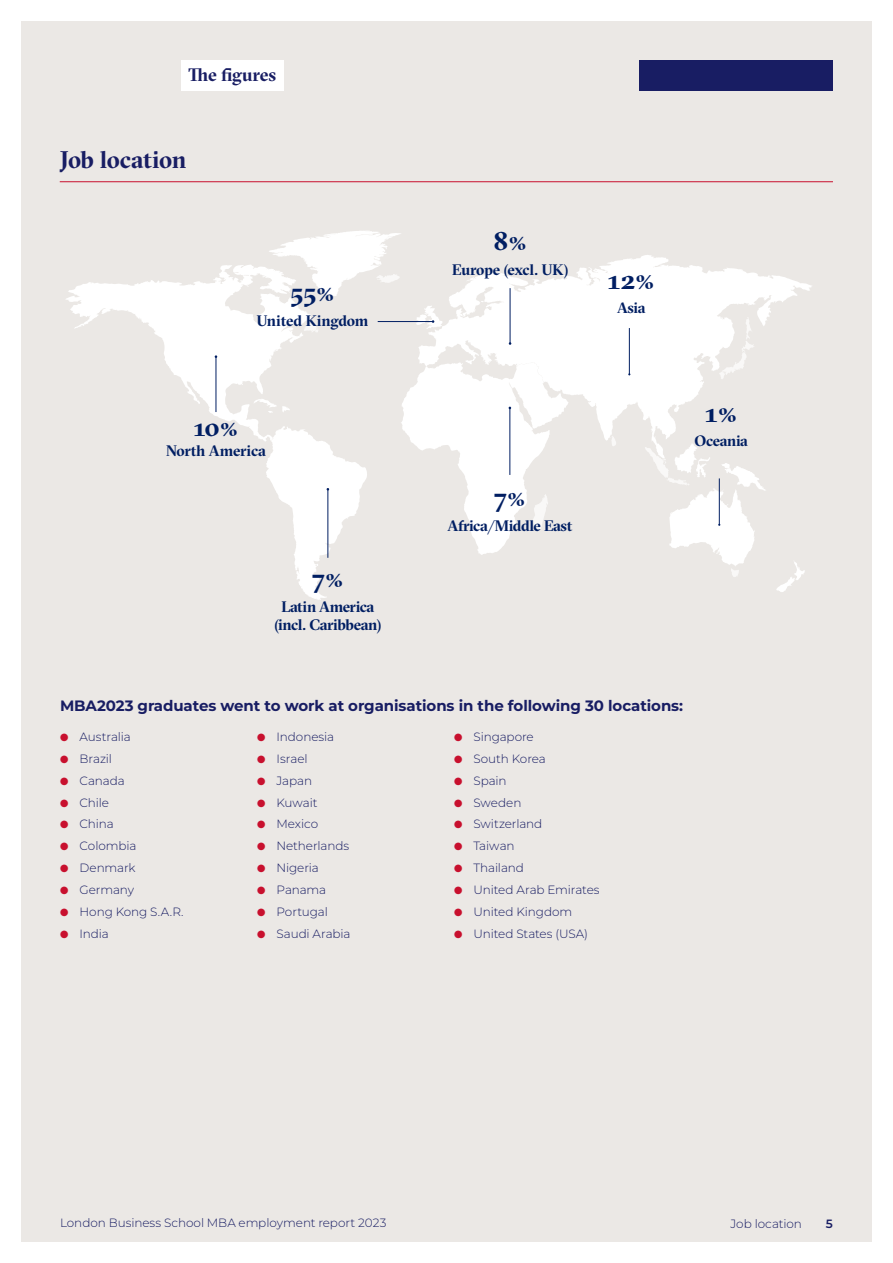
<style>
.page{position:relative;width:893px;height:1263px;background:#fff}
.page>*{position:absolute;margin:0;border:0;box-sizing:border-box;transform-origin:0 0}
.t1{font:700 27px "GT Sectra Fine";color:#001e62}
.t2{font:700 25.5px "GT Sectra Fine";color:#001e62}
.t3{font:700 24px "GT Sectra Fine";letter-spacing:-.01em;color:#181d63}
.t4{font:700 18px "GT Sectra Fine";letter-spacing:-.005em;color:#181d63}
.t5{font:700 15.15px/17.4px "GT Sectra Fine";letter-spacing:-.02em;color:#001e62;text-align:center}
.t6{font:700 15px "Montserrat";letter-spacing:-.005em;color:#181d63}
.t7{font:700 15px "GT Sectra Fine";letter-spacing:-.02em;color:#001e62}
.t8{font:300 12px "Montserrat";letter-spacing:-.005em;color:#181d63}
.t9{font:600 12px "Montserrat";color:#181d63}
.s1{color:#c8102e}
</style>
<div class="page">
<div style="left:21px;top:21px;width:851px;height:1221px;background:#ebe8e5"></div>
<hr style="left:60px;top:181px;width:773px;height:1px;background:#c8102e">
<svg style="left:568px;top:255px;width:244px;height:188px;fill:#fff"></svg>
<svg style="left:776px;top:562px;width:29px;height:30px"></svg>
<svg style="left:719px;top:317px;width:36px;height:62px"></svg>
<svg style="left:611px;top:436px;width:5px;height:10px"></svg>
<hr style="left:629px;top:328px;width:1px;height:46px;background:#001e62">
<svg style="left:645px;top:443px;width:121px;height:134px"></svg>
<svg style="left:66px;top:231px;width:502px;height:369px"></svg>
<div style="left:639px;top:60px;width:194px;height:30px;background:#181d63"></div>
<div style="left:181px;top:60px;width:103px;height:30px;background:#fff"></div>
<h3 class="t4" style="left:189px;top:65px;width:89px">The figures</h3>
<h3 class="t3" style="left:60px;top:146px;width:128px">Job location</h3>
<h2 class="t2" style="left:291px;top:278px;width:46px">55%</h2>
<p class="t5" style="left:257px;top:312px;width:113px">United Kingdom</p>
<h2 class="t2" style="left:494px;top:227px;width:35px">8%</h2>
<p class="t5" style="left:452px;top:261px;width:118px">Europe (excl. UK)</p>
<h1 class="t1" style="left:608px;top:264px;width:48px">12%</h1>
<p class="t7" style="left:617px;top:300px;width:30px">Asia</p>
<h2 class="t2" style="left:194px;top:413px;width:46px">10%</h2>
<p class="t5" style="left:166px;top:443px;width:101px">North America</p>
<h2 class="t2" style="left:312px;top:564px;width:33px">7%</h2>
<p class="t5" style="left:274px;top:598px;width:108px">Latin America (incl. Caribbean)</p>
<h2 class="t2" style="left:494px;top:482px;width:33px">7%</h2>
<p class="t5" style="left:447px;top:517px;width:127px">Africa/Middle East</p>
<h1 class="t1" style="left:705px;top:397px;width:34px">1%</h1>
<p class="t7" style="left:695px;top:432px;width:55px">Oceania</p>
<p class="t6" style="left:60px;top:695px;width:625px">MBA2023 graduates went to work at organisations in the following 30 locations:</p>
<p class="t8" style="left:60px;top:728px;width:72px"><span class="s1">●</span> Australia</p>
<p class="t8" style="left:60px;top:750px;width:53px"><span class="s1">●</span> Brazil</p>
<p class="t8" style="left:60px;top:772px;width:66px"><span class="s1">●</span> Canada</p>
<p class="t8" style="left:60px;top:794px;width:51px"><span class="s1">●</span> Chile</p>
<p class="t8" style="left:60px;top:816px;width:55px"><span class="s1">●</span> China</p>
<p class="t8" style="left:60px;top:838px;width:78px"><span class="s1">●</span> Colombia</p>
<p class="t8" style="left:60px;top:860px;width:77px"><span class="s1">●</span> Denmark</p>
<p class="t8" style="left:60px;top:882px;width:75px"><span class="s1">●</span> Germany</p>
<p class="t8" style="left:60px;top:903px;width:125px"><span class="s1">●</span> Hong Kong S.A.R.</p>
<p class="t8" style="left:60px;top:925px;width:50px"><span class="s1">●</span> India</p>
<p class="t8" style="left:257px;top:728px;width:79px"><span class="s1">●</span> Indonesia</p>
<p class="t8" style="left:257px;top:750px;width:52px"><span class="s1">●</span> Israel</p>
<p class="t8" style="left:257px;top:772px;width:57px"><span class="s1">●</span> Japan</p>
<p class="t8" style="left:257px;top:794px;width:62px"><span class="s1">●</span> Kuwait</p>
<p class="t8" style="left:257px;top:816px;width:63px"><span class="s1">●</span> Mexico</p>
<p class="t8" style="left:257px;top:838px;width:94px"><span class="s1">●</span> Netherlands</p>
<p class="t8" style="left:257px;top:860px;width:63px"><span class="s1">●</span> Nigeria</p>
<p class="t8" style="left:257px;top:882px;width:71px"><span class="s1">●</span> Panama</p>
<p class="t8" style="left:257px;top:903px;width:72px"><span class="s1">●</span> Portugal</p>
<p class="t8" style="left:257px;top:925px;width:95px"><span class="s1">●</span> Saudi Arabia</p>
<p class="t8" style="left:454px;top:728px;width:81px"><span class="s1">●</span> Singapore</p>
<p class="t8" style="left:454px;top:750px;width:93px"><span class="s1">●</span> South Korea</p>
<p class="t8" style="left:454px;top:772px;width:54px"><span class="s1">●</span> Spain</p>
<p class="t8" style="left:454px;top:794px;width:69px"><span class="s1">●</span> Sweden</p>
<p class="t8" style="left:454px;top:816px;width:90px"><span class="s1">●</span> Switzerland</p>
<p class="t8" style="left:454px;top:838px;width:62px"><span class="s1">●</span> Taiwan</p>
<p class="t8" style="left:454px;top:860px;width:71px"><span class="s1">●</span> Thailand</p>
<p class="t8" style="left:454px;top:882px;width:147px"><span class="s1">●</span> United Arab Emirates</p>
<p class="t8" style="left:454px;top:903px;width:120px"><span class="s1">●</span> United Kingdom</p>
<p class="t8" style="left:454px;top:925px;width:136px"><span class="s1">●</span> United States (USA)</p>
<p class="t8" style="left:60px;top:1214px;width:328px">London Business School MBA employment report 2023</p>
<p class="t9" style="left:826px;top:1215px;width:9px">5</p>
<p class="t8" style="left:730px;top:1215px;width:73px">Job location</p>
</div>
